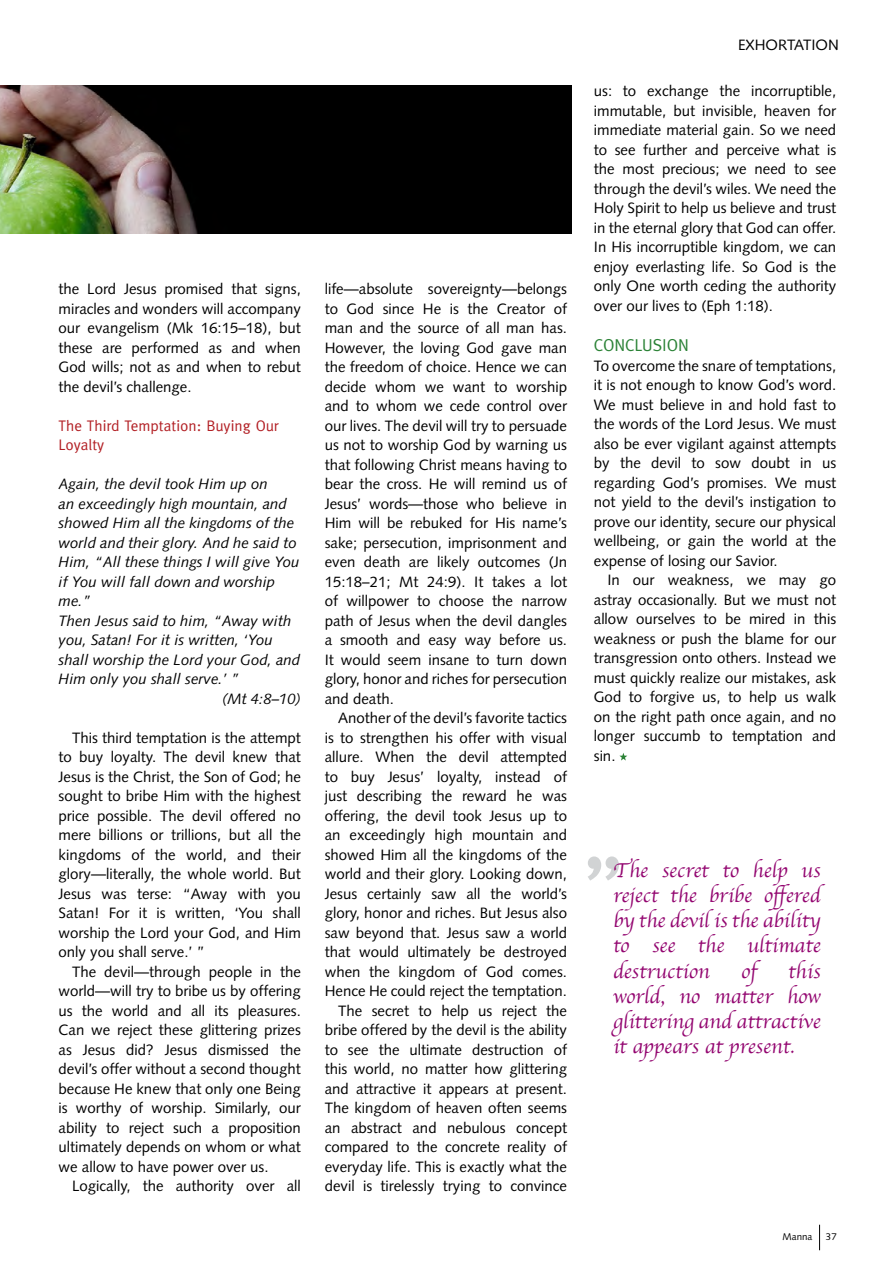
<style>
.page{position:relative;width:893px;height:1263px;background:#fff}
.page>*{position:absolute;margin:0;border:0;box-sizing:border-box;transform-origin:0 0}
.t1{font:90px "Meta";color:#d1d3d4}
.t2{font:21px/25.2px "Apple Chancery";color:#930670;text-align:justify}
.t3{font:17.25px "Meta";color:#2b8236}
.t4{font:15.3px/19.5px "Meta";color:#b21f24}
.t5{font:15px/19.5px "Syntax";color:#000;text-align:justify}
.t6{font:italic 15px "Syntax";color:#000}
.t7{font:9.75px "Syntax";color:#000}
</style>
<div class="page">
<svg style="left:819px;top:1225px;width:1px;height:25px"></svg>
<img style="left:0;top:85px;width:572px;height:149px">
<svg style="left:619px;top:753px;width:8px;height:7px"></svg>
<p class="t5" style="left:58px;top:279px;width:244px">the Lord Jesus promised that signs, miracles and wonders will accompany our evangelism (Mk 16:15–18), but these are performed as and when God wills; not as and when to rebut the devil’s challenge.</p>
<p class="t4" style="left:58px;top:415px;width:222px">The Third Temptation: Buying Our<br>Loyalty</p>
<p class="t6" style="left:58px;top:475px;width:211px">Again, the devil took Him up on</p>
<p class="t6" style="left:58px;top:494px;width:230px">an exceedingly high mountain, and</p>
<p class="t6" style="left:58px;top:514px;width:237px">showed Him all the kingdoms of the</p>
<p class="t6" style="left:58px;top:533px;width:240px">world and their glory. And he said to</p>
<p class="t6" style="left:58px;top:553px;width:242px">Him, “All these things I will give You</p>
<p class="t6" style="left:58px;top:572px;width:218px">if You will fall down and worship</p>
<p class="t6" style="left:58px;top:592px;width:34px">me.”</p>
<p class="t6" style="left:58px;top:611px;width:234px">Then Jesus said to him, “Away with</p>
<p class="t6" style="left:58px;top:631px;width:216px">you, Satan! For it is written, ‘You</p>
<p class="t6" style="left:58px;top:650px;width:243px">shall worship the Lord your God, and</p>
<p class="t6" style="left:58px;top:670px;width:182px">Him only you shall serve.’ ”</p>
<p class="t6" style="left:223px;top:689px;width:80px">(Mt 4:8–10)</p>
<p class="t5" style="left:59px;top:728px;width:244px;text-indent:14px">This third temptation is the attempt to buy loyalty. The devil knew that Jesus is the Christ, the Son of God; he sought to bribe Him with the highest price possible. The devil offered no mere billions or trillions, but all the kingdoms of the world, and their glory—literally, the whole world. But Jesus was terse: “Away with you Satan! For it is written, ‘You shall worship the Lord your God, and Him only you shall serve.’ ”</p>
<p class="t5" style="left:59px;top:962px;width:244px;text-indent:14px">The devil—through people in the world—will try to bribe us by offering us the world and all its pleasures.<br>Can we reject these glittering prizes as Jesus did? Jesus dismissed the devil’s offer without a second thought because He knew that only one Being is worthy of worship. Similarly, our ability to reject such a proposition ultimately depends on whom or what we allow to have power over us.</p>
<p class="t5" style="left:72px;top:1176px;width:230px">Logically, the authority over all</p>
<p class="t5" style="left:325px;top:279px;width:244px">life—absolute sovereignty—belongs to God since He is the Creator of man and the source of all man has.<br>However, the loving God gave man the freedom of choice. Hence we can decide whom we want to worship and to whom we cede control over our lives. The devil will try to persuade us not to worship God by warning us that following Christ means having to bear the cross. He will remind us of Jesus’ words—those who believe in Him will be rebuked for His name’s sake; persecution, imprisonment and even death are likely outcomes (Jn 15:18–21; Mt 24:9). It takes a lot of willpower to choose the narrow path of Jesus when the devil dangles a smooth and easy way before us.<br>It would seem insane to turn down glory, honor and riches for persecution and death.</p>
<p class="t5" style="left:325px;top:708px;width:244px;text-align:right">Another of the devil’s favorite tactics<br>is to strengthen his offer with visual allure. When the devil attempted to buy Jesus’ loyalty, instead of just describing the reward he was offering, the devil took Jesus up to an exceedingly high mountain and showed Him all the kingdoms of the world and their glory. Looking down, Jesus certainly saw all the world’s glory, honor and riches. But Jesus also saw beyond that. Jesus saw a world that would ultimately be destroyed when the kingdom of God comes.<br>Hence He could reject the temptation.<br>The secret to help us reject the bribe offered by the devil is the ability to see the ultimate destruction of this world, no matter how glittering and attractive it appears at present.<br>The kingdom of heaven often seems an abstract and nebulous concept compared to the concrete reality of everyday life. This is exactly what the devil is tirelessly trying to convince</p>
<p class="t5" style="left:738px;top:35px;width:102px">EXHORTATION</p>
<p class="t5" style="left:594px;top:81px;width:244px">us: to exchange the incorruptible, immutable, but invisible, heaven for immediate material gain. So we need to see further and perceive what is the most precious; we need to see through the devil’s wiles. We need the Holy Spirit to help us believe and trust in the eternal glory that God can offer.<br>In His incorruptible kingdom, we can enjoy everlasting life. So God is the only One worth ceding the authority over our lives to (Eph 1:18).</p>
<p class="t3" style="left:594px;top:335px;width:97px">CONCLUSION</p>
<p class="t5" style="left:594px;top:356px;width:244px">To overcome the snare of temptations, it is not enough to know God’s word.<br>We must believe in and hold fast to the words of the Lord Jesus. We must also be ever vigilant against attempts by the devil to sow doubt in us regarding God’s promises. We must not yield to the devil’s instigation to prove our identity, secure our physical wellbeing, or gain the world at the expense of losing our Savior.</p>
<p class="t5" style="left:594px;top:570px;width:244px;text-indent:14px">In our weakness, we may go astray occasionally. But we must not allow ourselves to be mired in this weakness or push the blame for our transgression onto others. Instead we must quickly realize our mistakes, ask God to forgive us, to help us walk on the right path once again, and no longer succumb to temptation and sin.</p>
<h1 class="t1" style="left:583px;top:836px;width:43px">”</h1>
<h2 class="t2" style="left:613px;top:857px;width:209px">The secret to help us reject the bribe offered by the devil is the ability to see the ultimate destruction</h2>
<h2 class="t2" style="left:613px;top:958px;width:209px;text-indent:175px">this world, no matter how glittering and attractive it appears at present.</h2>
<h2 class="t2" style="left:741px;top:958px;width:17px">of</h2>
<p class="t7" style="left:783px;top:1231px;width:31px">Manna</p>
<p class="t7" style="left:826px;top:1231px;width:12px">37</p>
</div>
